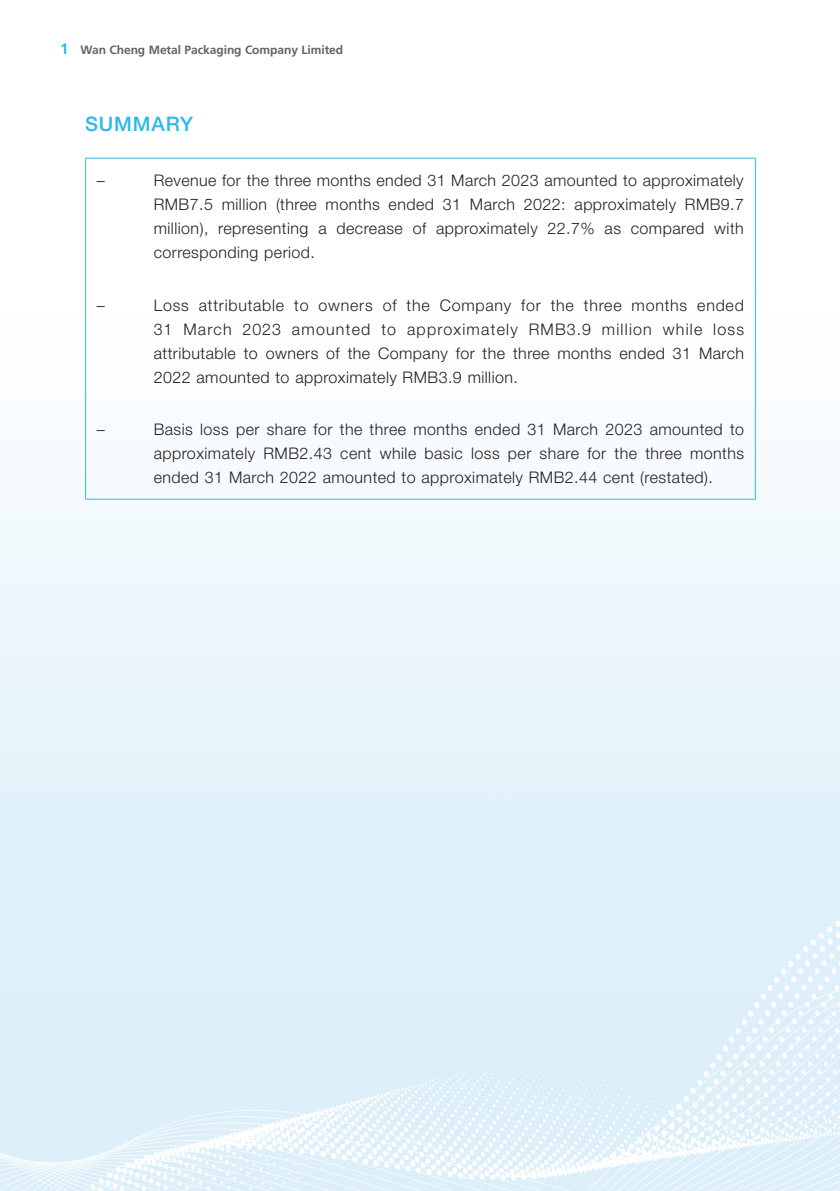
<style>
.page{position:relative;width:840px;height:1191px;background:#fff}
.page>*{position:absolute;margin:0;border:0;box-sizing:border-box;transform-origin:0 0}
.t1{font:500 20px "Helvetica Neue LT Std";letter-spacing:.045em;color:#2eb8e7}
.t2{font:300 16px/24px "Helvetica Neue LT Std";letter-spacing:.03em;color:#231f20;text-align:justify}
.t3{font:700 12px "Frutiger LT Std";letter-spacing:-.005em;color:#636366}
.s1{font-size:15px;color:#2eb8e7}
</style>
<div class="page">
<img style="left:0;top:157px;width:839px;height:1034px">
<hr style="left:85px;top:158px;width:670px;height:1px;background:#2eb8e7">
<hr style="left:85px;top:164px;width:1px;height:124px;background:#2eb8e7">
<hr style="left:754px;top:164px;width:1px;height:124px;background:#2eb8e7">
<hr style="left:85px;top:288px;width:1px;height:125px;background:#2eb8e7">
<hr style="left:754px;top:288px;width:1px;height:125px;background:#2eb8e7">
<hr style="left:85px;top:413px;width:1px;height:72px;background:#2eb8e7">
<hr style="left:754px;top:413px;width:1px;height:72px;background:#2eb8e7">
<svg style="left:85px;top:485px;width:1px;height:13px"></svg>
<svg style="left:754px;top:485px;width:1px;height:13px"></svg>
<hr style="left:85px;top:498px;width:670px;height:1px;background:#2eb8e7">
<p class="t3" style="left:60px;top:42px;width:284px"><span class="s1">1</span> Wan Cheng Metal Packaging Company Limited</p>
<p class="t1" style="left:85px;top:112px;width:109px">SUMMARY</p>
<p class="t2" style="left:97px;top:168px;width:9px">–</p>
<p class="t2" style="left:154px;top:168px;width:591px">Revenue for the three months ended 31 March 2023 amounted to approximately RMB7.5 million (three months ended 31 March 2022: approximately RMB9.7 million), representing a decrease of approximately 22.7% as compared with corresponding period.</p>
<p class="t2" style="left:97px;top:292px;width:9px">–</p>
<p class="t2" style="left:154px;top:292px;width:591px">Loss attributable to owners of the Company for the three months ended 31 March 2023 amounted to approximately RMB3.9 million while loss attributable to owners of the Company for the three months ended 31 March 2022 amounted to approximately RMB3.9 million.</p>
<p class="t2" style="left:97px;top:417px;width:9px">–</p>
<p class="t2" style="left:154px;top:417px;width:591px">Basis loss per share for the three months ended 31 March 2023 amounted to approximately RMB2.43 cent while basic loss per share for the three months ended 31 March 2022 amounted to approximately RMB2.44 cent (restated).</p>
</div>
